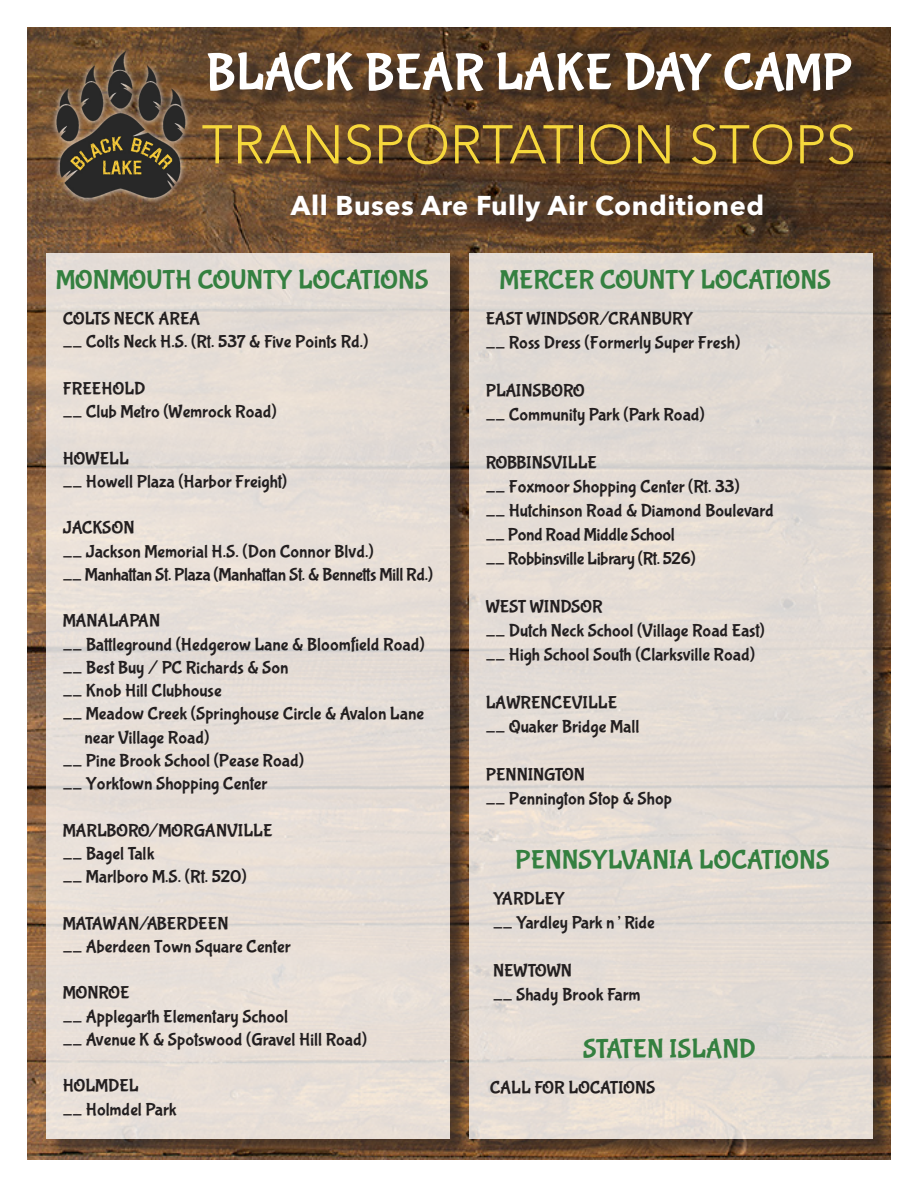
<style>
.page{position:relative;width:918px;height:1188px;background:#fff}
.page>*{position:absolute;margin:0;border:0;box-sizing:border-box;transform-origin:0 0}
.t1{font:300 54px "Avenir LT Std";color:#f6d83c}
.t2{font:52.5px "Bubblegum Sans";letter-spacing:-.02em;color:#fff}
.t3{font:27px "Bubblegum Sans";color:#348040}
.t4{font:700 27px "Avenir Next LT Pro";letter-spacing:.02em;color:#fff}
.t5{font:18px/23.2px "Bubblegum Sans";color:#231f20}
.t6{font:18px "Bubblegum Sans";letter-spacing:-.02em;color:#231f20}
</style>
<div class="page">
<img style="left:27px;top:27px;width:864px;height:1133px">
<div style="left:205px;top:55px;width:667px;height:128px;background:#231f20;opacity:.75"></div>
<img style="left:36px;top:30px;width:155px;height:201px">
<div style="left:49px;top:255px;width:420px;height:902px;background:#231f20;opacity:.75"></div>
<div style="left:46px;top:253px;width:404px;height:885px;background:#e7ded7"></div>
<div style="left:472px;top:255px;width:420px;height:902px;background:#231f20;opacity:.75"></div>
<div style="left:470px;top:253px;width:403px;height:885px;background:#e3dbd4"></div>
<p class="t2" style="left:206px;top:44px;width:648px">BLACK BEAR LAKE DAY CAMP</p>
<p class="t1" style="left:202px;top:113px;width:656px">TRANSPORTATION STOPS</p>
<p class="t4" style="left:291px;top:189px;width:475px">All Buses Are Fully Air Conditioned</p>
<p class="t3" style="left:56px;top:265px;width:374px">MONMOUTH COUNTY LOCATIONS</p>
<p class="t5" style="left:63px;top:308px;width:139px">COLTS NECK AREA</p>
<p class="t5" style="left:63px;top:331px;width:307px">__ Colts Neck H.S. (Rt. 537 &amp; Five Points Rd.)</p>
<p class="t5" style="left:63px;top:377px;width:84px">FREEHOLD</p>
<p class="t5" style="left:63px;top:401px;width:215px">__ Club Metro (Wemrock Road)</p>
<p class="t5" style="left:63px;top:447px;width:68px">HOWELL</p>
<p class="t5" style="left:63px;top:470px;width:226px">__ Howell Plaza (Harbor Freight)</p>
<p class="t5" style="left:63px;top:517px;width:73px">JACKSON</p>
<p class="t5" style="left:63px;top:540px;width:312px">__ Jackson Memorial H.S. (Don Connor Blvd.)</p>
<p class="t6" style="left:63px;top:565px;width:372px">__ Manhattan St. Plaza (Manhattan St. &amp; Bennetts Mill Rd.)</p>
<p class="t5" style="left:63px;top:610px;width:99px">MANALAPAN</p>
<p class="t5" style="left:63px;top:633px;width:363px">__ Battleground (Hedgerow Lane &amp; Bloomfield Road)</p>
<p class="t5" style="left:63px;top:656px;width:227px">__ Best Buy / PC Richards &amp; Son</p>
<p class="t5" style="left:63px;top:680px;width:160px">__ Knob Hill Clubhouse</p>
<p class="t5" style="left:84px;top:703px;width:341px;text-indent:-22px">__ Meadow Creek (Springhouse Circle &amp; Avalon Lane near Village Road)</p>
<p class="t5" style="left:63px;top:749px;width:243px">__ Pine Brook School (Pease Road)</p>
<p class="t5" style="left:63px;top:773px;width:206px">__ Yorktown Shopping Center</p>
<p class="t5" style="left:63px;top:819px;width:211px">MARLBORO/MORGANVILLE</p>
<p class="t5" style="left:63px;top:842px;width:93px">__ Bagel Talk</p>
<p class="t5" style="left:63px;top:866px;width:186px">__ Marlboro M.S. (Rt. 520)</p>
<p class="t5" style="left:63px;top:912px;width:167px">MATAWAN/ABERDEEN</p>
<p class="t5" style="left:63px;top:935px;width:229px">__ Aberdeen Town Square Center</p>
<p class="t5" style="left:63px;top:982px;width:68px">MONROE</p>
<p class="t5" style="left:63px;top:1005px;width:227px">__ Applegarth Elementary School</p>
<p class="t5" style="left:63px;top:1028px;width:306px">__ Avenue K &amp; Spotswood (Gravel Hill Road)</p>
<p class="t5" style="left:63px;top:1075px;width:78px">HOLMDEL</p>
<p class="t5" style="left:63px;top:1098px;width:115px">__ Holmdel Park</p>
<p class="t3" style="left:499px;top:265px;width:333px">MERCER COUNTY LOCATIONS</p>
<p class="t5" style="left:486px;top:308px;width:209px">EAST WINDSOR/CRANBURY</p>
<p class="t5" style="left:486px;top:332px;width:256px">__ Ross Dress (Formerly Super Fresh)</p>
<p class="t6" style="left:486px;top:381px;width:101px">PLAINSBORO</p>
<p class="t5" style="left:486px;top:404px;width:221px">__ Community Park (Park Road)</p>
<p class="t5" style="left:486px;top:452px;width:113px">ROBBINSVILLE</p>
<p class="t5" style="left:486px;top:476px;width:256px">__ Foxmoor Shopping Center (Rt. 33)</p>
<p class="t5" style="left:486px;top:500px;width:290px">__ Hutchinson Road &amp; Diamond Boulevard</p>
<p class="t6" style="left:486px;top:525px;width:191px">__ Pond Road Middle School</p>
<p class="t6" style="left:486px;top:549px;width:211px">__ Robbinsville Library (Rt. 526)</p>
<p class="t5" style="left:486px;top:596px;width:118px">WEST WINDSOR</p>
<p class="t5" style="left:486px;top:620px;width:281px">__ Dutch Neck School (Village Road East)</p>
<p class="t5" style="left:486px;top:644px;width:271px">__ High School South (Clarksville Road)</p>
<p class="t5" style="left:486px;top:692px;width:133px">LAWRENCEVILLE</p>
<p class="t5" style="left:486px;top:716px;width:155px">__ Quaker Bridge Mall</p>
<p class="t5" style="left:486px;top:764px;width:101px">PENNINGTON</p>
<p class="t5" style="left:486px;top:788px;width:188px">__ Pennington Stop &amp; Shop</p>
<p class="t3" style="left:515px;top:845px;width:316px">PENNSYLVANIA LOCATIONS</p>
<p class="t5" style="left:493px;top:888px;width:73px">YARDLEY</p>
<p class="t5" style="left:493px;top:912px;width:163px">__ Yardley Park n’ Ride</p>
<p class="t5" style="left:493px;top:960px;width:81px">NEWTOWN</p>
<p class="t5" style="left:493px;top:984px;width:149px">__ Shady Brook Farm</p>
<p class="t3" style="left:583px;top:1034px;width:175px">STATEN ISLAND</p>
<p class="t5" style="left:490px;top:1077px;width:167px">CALL FOR LOCATIONS</p>
</div>
